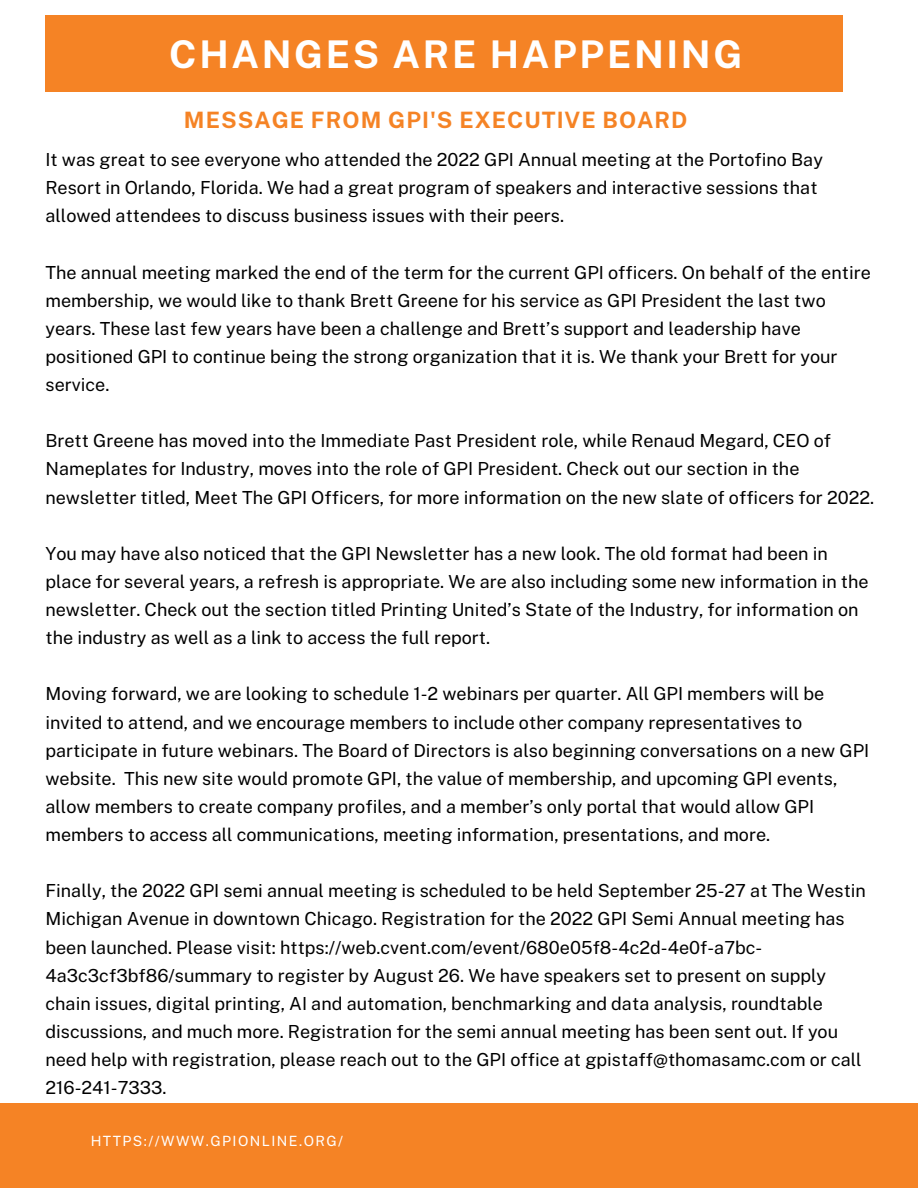
<style>
.page{position:relative;width:918px;height:1188px;background:#fff}
.page>*{position:absolute;margin:0;border:0;box-sizing:border-box;transform-origin:0 0}
.t1{font:700 38.25px "Public Sans";letter-spacing:.07em;color:#fff}
.t2{font:700 22.5px "Public Sans";letter-spacing:.045em;color:#f58325}
.t3{font:18px/28.2px "Public Sans";color:#000}
.t4{font:14.1px "Public Sans";letter-spacing:.1em;color:#fff}
</style>
<div class="page">
<div style="left:0;top:1104px;width:918px;height:84px;background:#f58325"></div>
<div style="left:45px;top:15px;width:798px;height:77px;background:#f58325"></div>
<h1 class="t1" style="left:169px;top:32px;width:575px">CHANGES ARE HAPPENING</h1>
<p class="t2" style="left:184px;top:107px;width:505px">MESSAGE FROM GPI'S EXECUTIVE BOARD</p>
<p class="t3" style="left:45px;top:145px;width:779px">It was great to see everyone who attended the 2022 GPI Annual meeting at the Portofino Bay<br>Resort in Orlando, Florida. We had a great program of speakers and interactive sessions that allowed attendees to discuss business issues with their peers.</p>
<p class="t3" style="left:45px;top:258px;width:827px">The annual meeting marked the end of the term for the current GPI officers. On behalf of the entire membership, we would like to thank Brett Greene for his service as GPI President the last two years. These last few years have been a challenge and Brett’s support and leadership have positioned GPI to continue being the strong organization that it is. We thank your Brett for your service.</p>
<p class="t3" style="left:45px;top:427px;width:830px">Brett Greene has moved into the Immediate Past President role, while Renaud Megard, CEO of<br>Nameplates for Industry, moves into the role of GPI President. Check out our section in the newsletter titled, Meet The GPI Officers, for more information on the new slate of officers for 2022.</p>
<p class="t3" style="left:45px;top:539px;width:825px">You may have also noticed that the GPI Newsletter has a new look. The old format had been in place for several years, a refresh is appropriate. We are also including some new information in the newsletter. Check out the section titled Printing United’s State of the Industry, for information on the industry as well as a link to access the full report.</p>
<p class="t3" style="left:45px;top:680px;width:825px">Moving forward, we are looking to schedule 1-2 webinars per quarter. All GPI members will be invited to attend, and we encourage members to include other company representatives to participate in future webinars. The Board of Directors is also beginning conversations on a new GPI website. This new site would promote GPI, the value of membership, and upcoming GPI events, allow members to create company profiles, and a member’s only portal that would allow GPI members to access all communications, meeting information, presentations, and more.</p>
<p class="t3" style="left:45px;top:877px;width:822px">Finally, the 2022 GPI semi annual meeting is scheduled to be held September 25-27 at The Westin Michigan Avenue in downtown Chicago. Registration for the 2022 GPI Semi Annual meeting has been launched. Please visit: https://web.cvent.com/event/680e05f8-4c2d-4e0f-a7bc-4a3c3cf3bf86/summary to register by August 26. We have speakers set to present on supply chain issues, digital printing, AI and automation, benchmarking and data analysis, roundtable discussions, and much more. Registration for the semi annual meeting has been sent out. If you need help with registration, please reach out to the GPI office at gpistaff@thomasamc.com or call 216-241-7333.</p>
<p class="t4" style="left:91px;top:1132px;width:254px">HTTPS://WWW.GPIONLINE.ORG/</p>
</div>
